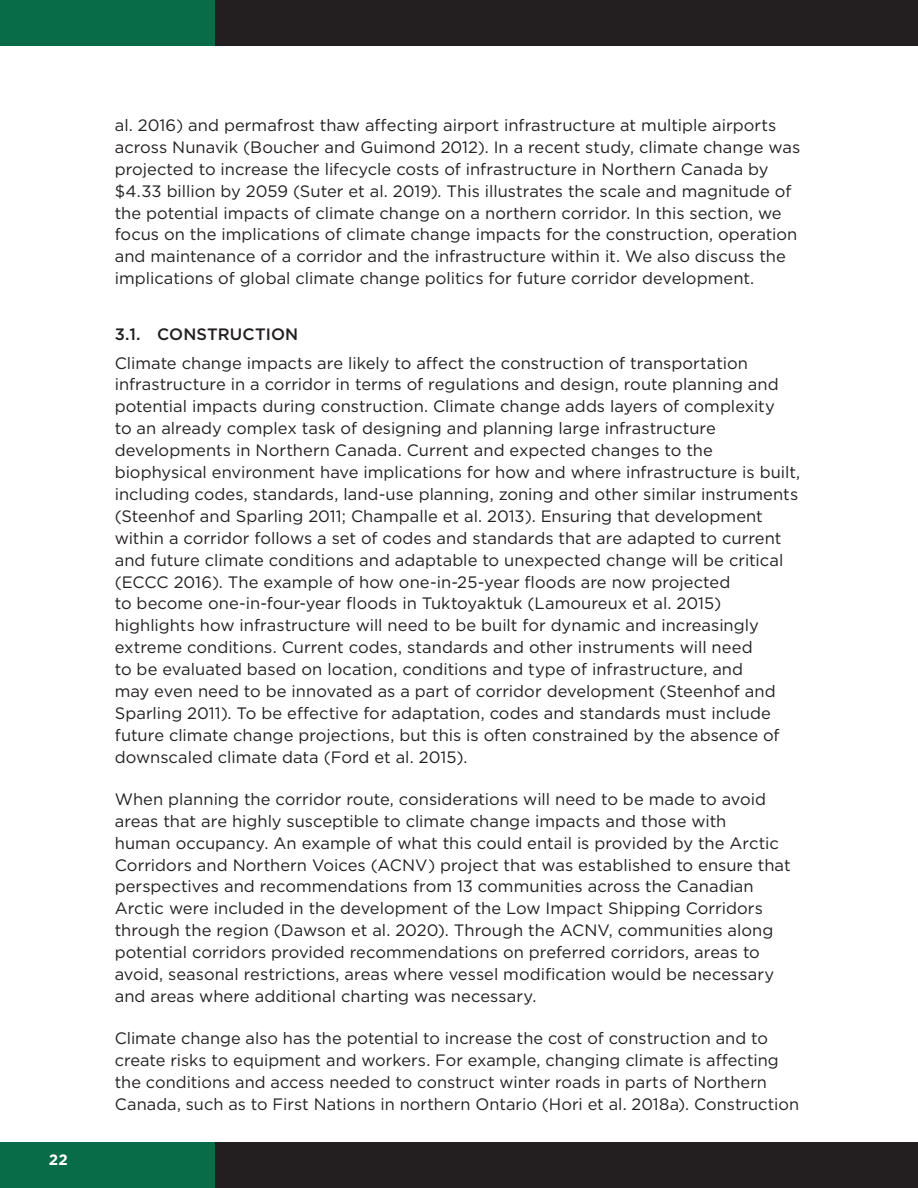
<style>
.page{position:relative;width:918px;height:1188px;background:#fff}
.page>*{position:absolute;margin:0;border:0;box-sizing:border-box;transform-origin:0 0}
.SC_-_Body{font:16.5px/21.9px "Gotham";color:#231f20}
.SC_-_Heading_2{font:500 16.5px "Gotham";letter-spacing:.01em;color:#231f20}
.t1{font:700 15px "Gotham";color:#fff}
</style>
<div class="page">
<div style="left:0;top:1143px;width:215px;height:45px;background:#086c49"></div>
<div style="left:0;top:0;width:215px;height:45px;background:#086c49"></div>
<div style="left:215px;top:1143px;width:703px;height:45px;background:#231f20"></div>
<div style="left:215px;top:0;width:703px;height:45px;background:#231f20"></div>
<p class="t1" style="left:49px;top:1150px;width:20px">22</p>
<p class="SC_-_Body" style="left:115px;top:114px;width:687px">al. 2016) and permafrost thaw affecting airport infrastructure at multiple airports across Nunavik (Boucher and Guimond 2012). In a recent study, climate change was projected to increase the lifecycle costs of infrastructure in Northern Canada by $4.33 billion by 2059 (Suter et al. 2019). This illustrates the scale and magnitude of the potential impacts of climate change on a northern corridor. In this section, we focus on the implications of climate change impacts for the construction, operation and maintenance of a corridor and the infrastructure within it. We also discuss the implications of global climate change politics for future corridor development.</p>
<p class="SC_-_Heading_2" style="left:115px;top:323px;width:185px">3.1. CONSTRUCTION</p>
<p class="SC_-_Body" style="left:115px;top:351px;width:687px">Climate change impacts are likely to affect the construction of transportation infrastructure in a corridor in terms of regulations and design, route planning and potential impacts during construction. Climate change adds layers of complexity<br>to an already complex task of designing and planning large infrastructure developments in Northern Canada. Current and expected changes to the biophysical environment have implications for how and where infrastructure is built, including codes, standards, land-use planning, zoning and other similar instruments (Steenhof and Sparling 2011; Champalle et al. 2013). Ensuring that development within a corridor follows a set of codes and standards that are adapted to current and future climate conditions and adaptable to unexpected change will be critical (ECCC 2016). The example of how one-in-25-year floods are now projected<br>to become one-in-four-year floods in Tuktoyaktuk (Lamoureux et al. 2015) highlights how infrastructure will need to be built for dynamic and increasingly extreme conditions. Current codes, standards and other instruments will need<br>to be evaluated based on location, conditions and type of infrastructure, and<br>may even need to be innovated as a part of corridor development (Steenhof and Sparling 2011). To be effective for adaptation, codes and standards must include future climate change projections, but this is often constrained by the absence of downscaled climate data (Ford et al. 2015).</p>
<p class="SC_-_Body" style="left:115px;top:788px;width:677px">When planning the corridor route, considerations will need to be made to avoid areas that are highly susceptible to climate change impacts and those with<br>human occupancy. An example of what this could entail is provided by the Arctic Corridors and Northern Voices (ACNV) project that was established to ensure that perspectives and recommendations from 13 communities across the Canadian Arctic were included in the development of the Low Impact Shipping Corridors through the region (Dawson et al. 2020). Through the ACNV, communities along potential corridors provided recommendations on preferred corridors, areas to avoid, seasonal restrictions, areas where vessel modification would be necessary and areas where additional charting was necessary.</p>
<p class="SC_-_Body" style="left:115px;top:1027px;width:686px">Climate change also has the potential to increase the cost of construction and to create risks to equipment and workers. For example, changing climate is affecting the conditions and access needed to construct winter roads in parts of Northern Canada, such as to First Nations in northern Ontario (Hori et al. 2018a). Construction</p>
</div>
